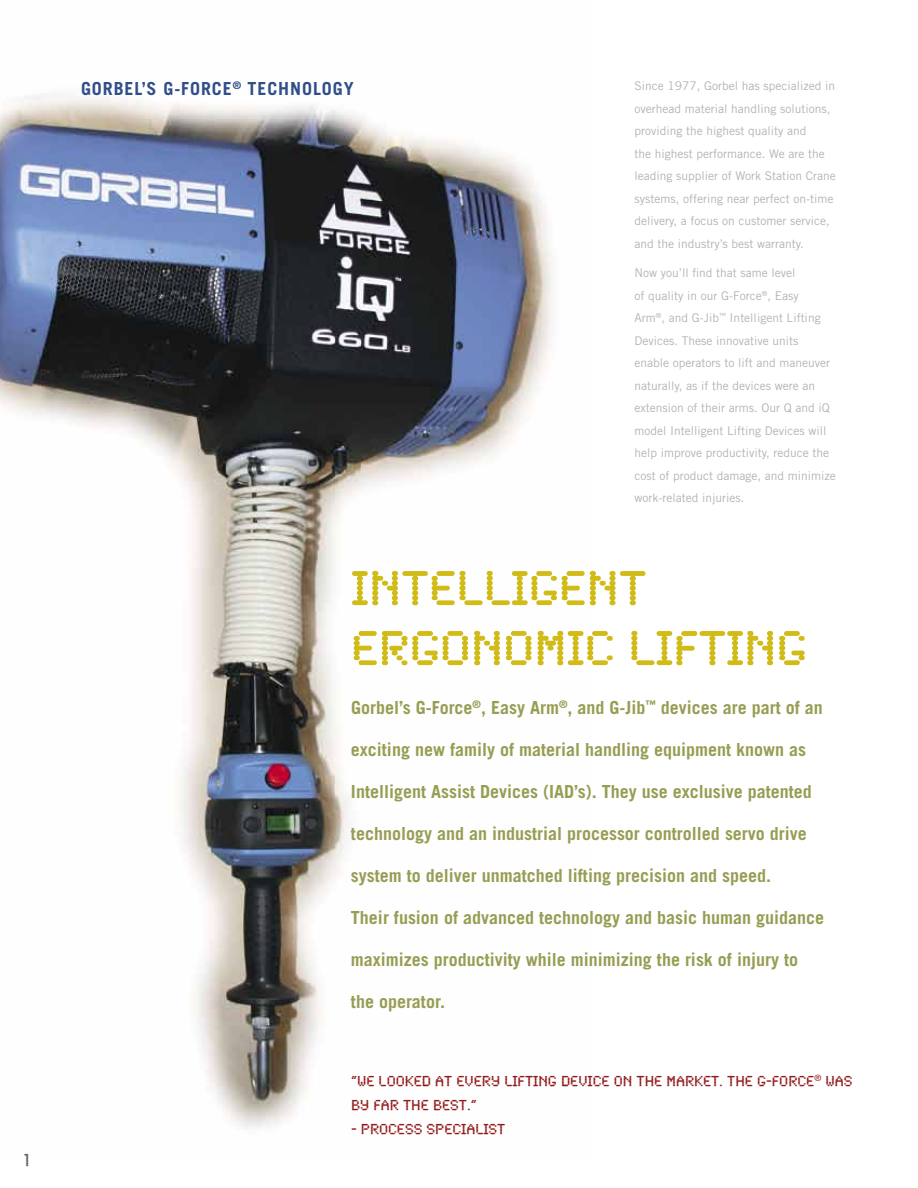
<style>
.page{position:relative;width:918px;height:1188px;background:#fff}
.page>*{position:absolute;margin:0;border:0;box-sizing:border-box;transform-origin:0 0}
.t1{font:51px/60px "Synchro LET";color:#d0bb17}
.t2{font:700 18px "Trade Gothic";color:#979d53}
.t3{font:700 18px "Trade Gothic";letter-spacing:.05em;color:#314e89}
.t4{font:18px "Synchro LET";color:#60665e}
.t5{font:15px/24px "Synchro LET";color:#921b1d}
.t6{font:12px/22.5px "Trade Gothic";color:#b0b6ae}
</style>
<div class="page">
<img style="left:0;top:96px;width:551px;height:1033px">
<h2 class="t4" style="left:24px;top:1144px;width:7px">1</h2>
<h2 class="t3" style="left:81px;top:77px;width:274px">Gorbel’s G-Force <sup>®</sup> TECHNOLOGY</h2>
<p class="t6" style="left:634px;top:75px;width:203px">Since 1977, Gorbel has specialized in overhead material handling solutions, providing the highest quality and<br>the highest performance. We are the leading supplier of Work Station Crane systems, offering near perfect on-time delivery, a focus on customer service, and the industry’s best warranty.</p>
<p class="t6" style="left:634px;top:261px;width:203px">Now you’ll find that same level<br>of quality in our G-Force<sup>®</sup>, Easy<br>Arm<sup>®</sup>, and G-Jib<sup>™</sup> Intelligent Lifting Devices. These innovative units enable operators to lift and maneuver naturally, as if the devices were an extension of their arms. Our Q and iQ model Intelligent Lifting Devices will help improve productivity, reduce the cost of product damage, and minimize work-related injuries.</p>
<h1 class="t1" style="left:351px;top:552px;width:457px">INTELLIGENT<br>ERGONOMIC LIFTING</h1>
<h2 class="t2" style="left:351px;top:697px;width:473px">Gorbel’s G-Force<sup>®</sup>, Easy Arm<sup>®</sup>, and G-Jib<sup>™</sup> devices are part of an</h2>
<h2 class="t2" style="left:351px;top:739px;width:457px">exciting new family of material handling equipment known as</h2>
<h2 class="t2" style="left:351px;top:781px;width:462px">Intelligent Assist Devices (IAD’s). They use exclusive patented</h2>
<h2 class="t2" style="left:351px;top:823px;width:457px">technology and an industrial processor controlled servo drive</h2>
<h2 class="t2" style="left:351px;top:865px;width:422px">system to deliver unmatched lifting precision and speed.</h2>
<h2 class="t2" style="left:351px;top:907px;width:475px">Their fusion of advanced technology and basic human guidance</h2>
<h2 class="t2" style="left:351px;top:949px;width:449px">maximizes productivity while minimizing the risk of injury to</h2>
<h2 class="t2" style="left:351px;top:991px;width:96px">the operator.</h2>
<p class="t5" style="left:351px;top:1067px;width:503px">“WE LOOKED AT EVERY LIFTING DEVICE ON THE MARKET. THE G-FORCE<sup>®</sup> WAS<br>BY FAR THE BEST.”</p>
<p class="t5" style="left:351px;top:1115px;width:156px">- PROCESS SPECIALIST</p>
</div>
